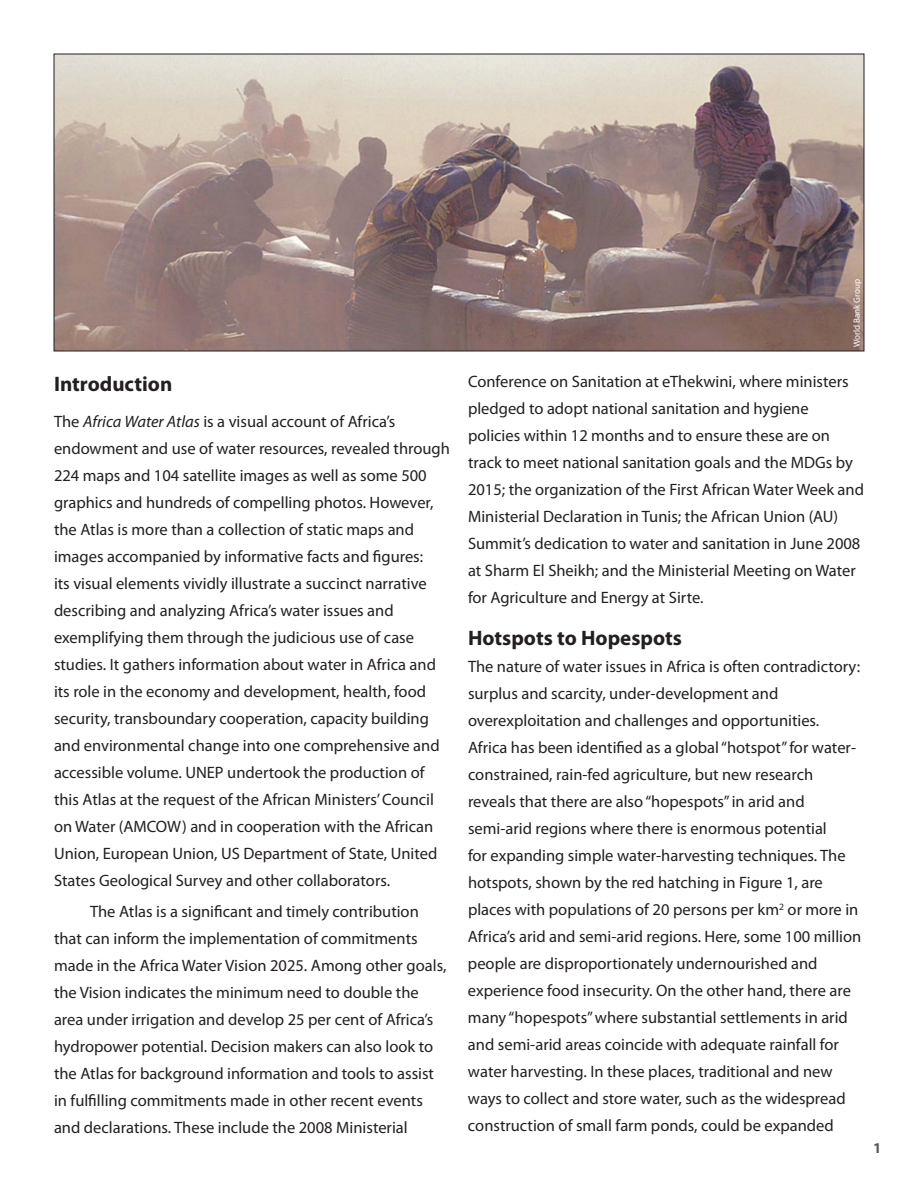
<style>
.page{position:relative;width:918px;height:1188px;background:#fff}
.page>*{position:absolute;margin:0;border:0;box-sizing:border-box;transform-origin:0 0}
.t1{font:700 21px "Myriad Pro";color:#231f20}
.t2{font:16.5px/27px "Myriad Pro";color:#231f20}
.t3{font:700 15px "Myriad Pro";color:#58595b}
.t4{font:9px "Myriad Pro";color:#fff}
.s1{font-style:italic}
</style>
<div class="page">
<img style="left:56px;top:56px;width:806px;height:293px">
<h3 class="t1" style="left:54px;top:376px;width:120px">Introduction</h3>
<p class="t2" style="left:54px;top:409px;width:397px">The <span class="s1">Africa Water Atlas</span> is a visual account of Africa’s endowment and use of water resources, revealed through 224 maps and 104 satellite images as well as some 500 graphics and hundreds of compelling photos. However, the Atlas is more than a collection of static maps and images accompanied by informative facts and figures:<br>its visual elements vividly illustrate a succinct narrative describing and analyzing Africa’s water issues and exemplifying them through the judicious use of case studies. It gathers information about water in Africa and its role in the economy and development, health, food security, transboundary cooperation, capacity building and environmental change into one comprehensive and accessible volume. UNEP undertook the production of this Atlas at the request of the African Ministers’ Council on Water (AMCOW) and in cooperation with the African Union, European Union, US Department of State, United States Geological Survey and other collaborators.</p>
<p class="t2" style="left:54px;top:900px;width:394px;text-indent:36px">The Atlas is a significant and timely contribution that can inform the implementation of commitments made in the Africa Water Vision 2025. Among other goals, the Vision indicates the minimum need to double the area under irrigation and develop 25 per cent of Africa’s hydropower potential. Decision makers can also look to the Atlas for background information and tools to assist in fulfilling commitments made in other recent events and declarations. These include the 2008 Ministerial</p>
<p class="t4" style="left:854px;top:347px;width:70px;rotate:-90deg">World Bank Group</p>
<p class="t2" style="left:468px;top:370px;width:397px">Conference on Sanitation at eThekwini, where ministers pledged to adopt national sanitation and hygiene policies within 12 months and to ensure these are on track to meet national sanitation goals and the MDGs by 2015; the organization of the First African Water Week and Ministerial Declaration in Tunis; the African Union (AU)<br>Summit’s dedication to water and sanitation in June 2008 at Sharm El Sheikh; and the Ministerial Meeting on Water for Agriculture and Energy at Sirte.</p>
<h3 class="t1" style="left:468px;top:630px;width:216px">Hotspots to Hopespots</h3>
<p class="t2" style="left:468px;top:655px;width:395px">The nature of water issues in Africa is often contradictory: surplus and scarcity, under-development and overexploitation and challenges and opportunities.<br>Africa has been identified as a global “hotspot” for water&shy;constrained, rain-fed agriculture, but new research reveals that there are also “hopespots” in arid and semi-arid regions where there is enormous potential<br>for expanding simple water-harvesting techniques. The hotspots, shown by the red hatching in Figure 1, are places with populations of 20 persons per km<sup>2</sup> or more in Africa’s arid and semi-arid regions. Here, some 100 million people are disproportionately undernourished and experience food insecurity. On the other hand, there are many “hopespots” where substantial settlements in arid and semi-arid areas coincide with adequate rainfall for water harvesting. In these places, traditional and new ways to collect and store water, such as the widespread construction of small farm ponds, could be expanded</p>
<p class="t3" style="left:873px;top:1142px;width:10px">1</p>
</div>
